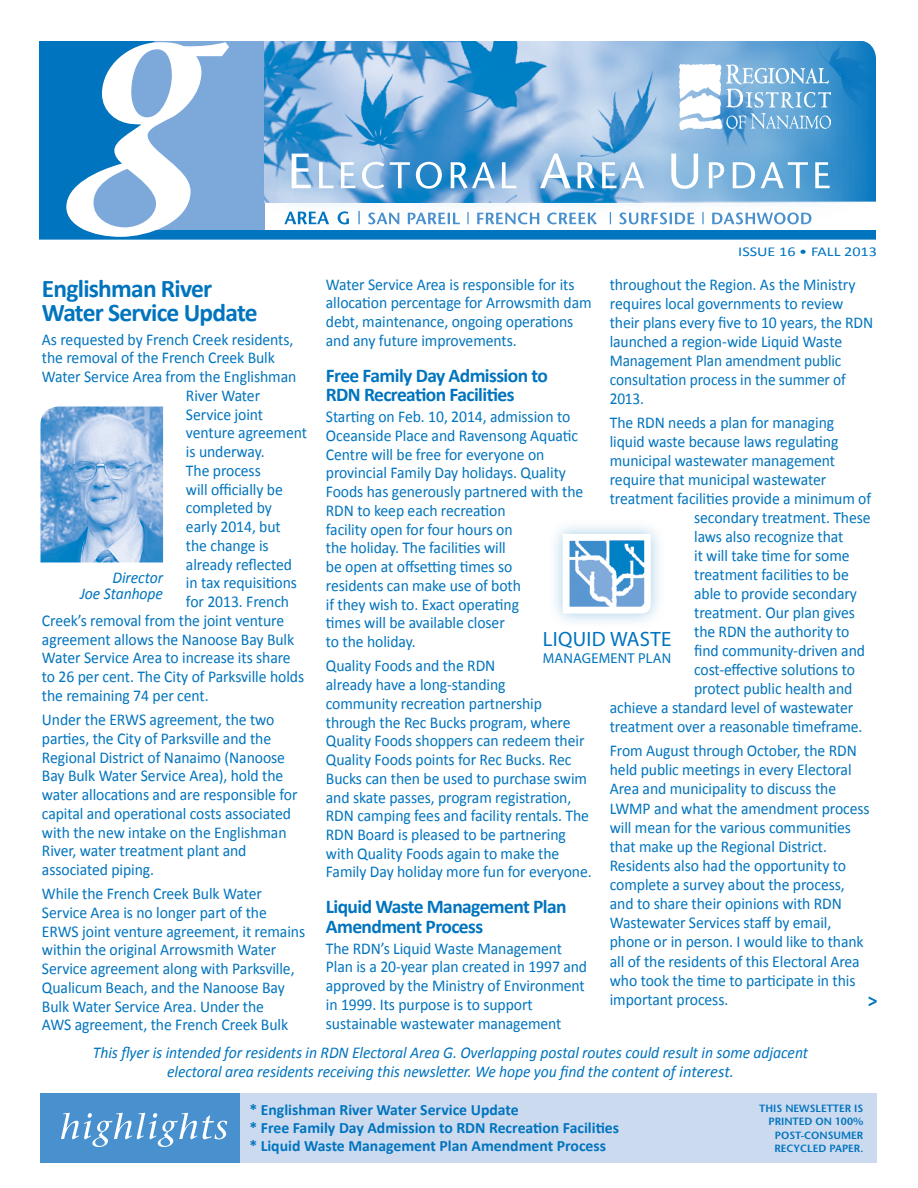
<style>
.page{position:relative;width:918px;height:1188px;background:#fff}
.page>*{position:absolute;margin:0;border:0;box-sizing:border-box;transform-origin:0 0}
.t1{font:700 25.5px/24px "Calibri";letter-spacing:-.03em;color:#0074be}
.t2{font:20.85px "Myriad";letter-spacing:.015em;color:#0074be}
.t3{font:700 19.5px/19.5px "Calibri";letter-spacing:-.03em;color:#0074be}
.t4{font:16.5px/18.8px "Calibri";letter-spacing:-.005em;color:#0074be;scale:.95 1}
.t5{font:italic 16.5px/18.8px "Calibri";letter-spacing:-.005em;color:#0074be;text-align:center;scale:.95 1}
.t6{font:700 15.75px/18px "Calibri";color:#0074be}
.t7{font:14.4px "Myriad";letter-spacing:.015em;color:#0074be}
.t8{font:13.5px "Calibri";color:#0074be;scale:1.2 1}
.t9{font:600 10.5px/13.5px "Stone Sans";color:#0074be;text-align:right}
</style>
<div class="page">
<img style="left:40px;top:406px;width:123px;height:156px">
<div style="left:40px;top:1093px;width:838px;height:69px;background:#ccdaf0"></div>
<div style="left:40px;top:1093px;width:200px;height:69px;background:#4890ce"></div>
<svg style="left:61px;top:1113px;width:166px;height:34px"></svg>
<svg style="left:39px;top:230px;width:837px;height:10px;background:#0b7ac0"></svg>
<div style="left:50px;top:40px;width:214px;height:190px;background:#7da9da"></div>
<svg style="left:39px;top:41px;width:190px;height:196px"></svg>
<img style="left:264px;top:41px;width:612px;height:161px">
<img style="left:679px;top:65px;width:151px;height:59px">
<svg style="left:264px;top:124px;width:592px;height:94px"></svg>
<svg style="left:292px;top:154px;width:538px;height:35px"></svg>
<div style="left:547px;top:519px;width:119px;height:110px;background:#0074be;opacity:.35"></div>
<svg style="left:563px;top:534px;width:88px;height:80px"></svg>
<img style="left:564px;top:536px;width:86px;height:77px">
<svg style="left:284px;top:211px;width:65px;height:13px"></svg>
<svg style="left:358px;top:211px;width:454px;height:13px"></svg>
<p class="t8" style="left:738px;top:244px;width:117px">Issue 16 • FALL 2013</p>
<p class="t4" style="left:326px;top:274px;width:281px">Water Service Area is responsible for its allocation percentage for Arrowsmith dam debt, maintenance, ongoing operations and any future improvements.</p>
<p class="t3" style="left:326px;top:365px;width:223px">Free Family Day Admission to<br>RDN Recreation Facilities</p>
<p class="t4" style="left:326px;top:407px;width:272px">Starting on Feb. 10, 2014, admission to<br>Oceanside Place and Ravensong Aquatic<br>Centre will be free for everyone on provincial Family Day holidays. Quality<br>Foods has generously partnered with the<br>RDN to keep each recreation<br>facility open for four hours on<br>the holiday. The facilities will<br>be open at offsetting times so<br>residents can make use of both<br>if they wish to. Exact operating<br>times will be available closer<br>to the holiday.</p>
<p class="t4" style="left:326px;top:656px;width:281px">Quality Foods and the RDN<br>already have a long-standing<br>community recreation partnership through the Rec Bucks program, where Quality Foods shoppers can redeem their Quality Foods points for Rec Bucks. Rec Bucks can then be used to purchase swim and skate passes, program registration, RDN camping fees and facility rentals. The RDN Board is pleased to be partnering with Quality Foods again to make the Family Day holiday more fun for everyone.</p>
<p class="t3" style="left:326px;top:896px;width:242px">Liquid Waste Management Plan<br>Amendment Process</p>
<p class="t4" style="left:326px;top:938px;width:277px">The RDN’s Liquid Waste Management Plan is a 20-year plan created in 1997 and approved by the Ministry of Environment in 1999. Its purpose is to support sustainable wastewater management</p>
<p class="t4" style="left:610px;top:274px;width:279px">throughout the Region. As the Ministry requires local governments to review their plans every five to 10 years, the RDN launched a region-wide Liquid Waste Management Plan amendment public consultation process in the summer of 2013.</p>
<p class="t4" style="left:610px;top:412px;width:238px">The RDN needs a plan for managing</p>
<p class="t4" style="left:610px;top:431px;width:242px">liquid waste because laws regulating</p>
<p class="t4" style="left:610px;top:450px;width:239px">municipal wastewater management</p>
<p class="t4" style="left:610px;top:469px;width:229px">require that municipal wastewater</p>
<p class="t4" style="left:610px;top:488px;width:277px">treatment facilities provide a minimum of</p>
<p class="t4" style="left:694px;top:507px;width:187px">secondary treatment. These</p>
<p class="t4" style="left:694px;top:526px;width:159px">laws also recognize that</p>
<p class="t4" style="left:694px;top:545px;width:165px">it will take time for some</p>
<p class="t4" style="left:694px;top:564px;width:164px">treatment facilities to be</p>
<p class="t4" style="left:694px;top:583px;width:173px">able to provide secondary</p>
<p class="t4" style="left:694px;top:602px;width:171px">treatment. Our plan gives</p>
<p class="t4" style="left:694px;top:621px;width:165px">the RDN the authority to</p>
<p class="t4" style="left:694px;top:640px;width:181px">find community-driven and</p>
<p class="t4" style="left:694px;top:659px;width:171px">cost-effective solutions to</p>
<p class="t4" style="left:694px;top:678px;width:168px">protect public health and</p>
<p class="t4" style="left:610px;top:697px;width:258px">achieve a standard level of wastewater</p>
<p class="t4" style="left:610px;top:716px;width:268px">treatment over a reasonable timeframe.</p>
<p class="t4" style="left:610px;top:740px;width:275px">From August through October, the RDN held public meetings in every Electoral Area and municipality to discuss the LWMP and what the amendment process will mean for the various communities that make up the Regional District.<br>Residents also had the opportunity to complete a survey about the process, and to share their opinions with RDN Wastewater Services staff by email, phone or in person. I would like to thank all of the residents of this Electoral Area who took the time to participate in this important process.</p>
<p class="t5" style="left:93px;top:1043px;width:754px">This flyer is intended for residents in RDN Electoral Area G. Overlapping postal routes could result in some adjacent electoral area residents receiving this newsletter. We hope you find the content of interest.</p>
<p class="t6" style="left:249px;top:1100px;width:371px">* Englishman River Water Service Update<br>* Free Family Day Admission to RDN Recreation Facilities * Liquid Waste Management Plan Amendment Process</p>
<p class="t9" style="left:759px;top:1101px;width:106px">THIS NEWSLETTER IS<br>PRINTED ON 100%<br>POST-CONSUMER<br>RECYCLED PAPER.</p>
<h1 class="t1" style="left:42px;top:275px;width:217px">Englishman River<br>Water Service Update</h1>
<p class="t4" style="left:42px;top:329px;width:266px">As requested by French Creek residents,</p>
<p class="t4" style="left:42px;top:348px;width:247px">the removal of the French Creek Bulk</p>
<p class="t4" style="left:42px;top:367px;width:269px">Water Service Area from the Englishman</p>
<p class="t4" style="left:186px;top:385px;width:80px">River Water</p>
<p class="t4" style="left:186px;top:404px;width:83px">Service joint</p>
<p class="t4" style="left:186px;top:423px;width:129px">venture agreement</p>
<p class="t4" style="left:186px;top:442px;width:84px">is underway.</p>
<p class="t4" style="left:186px;top:460px;width:80px">The process</p>
<p class="t4" style="left:186px;top:479px;width:103px">will officially be</p>
<p class="t4" style="left:186px;top:498px;width:92px">completed by</p>
<p class="t4" style="left:186px;top:517px;width:101px">early 2014, but</p>
<p class="t4" style="left:186px;top:535px;width:89px">the change is</p>
<p class="t4" style="left:186px;top:554px;width:113px">already reflected</p>
<p class="t4" style="left:186px;top:573px;width:118px">in tax requisitions</p>
<p class="t4" style="left:186px;top:592px;width:110px">for 2013. French</p>
<p class="t4" style="left:42px;top:610px;width:257px">Creek’s removal from the joint venture</p>
<p class="t4" style="left:42px;top:629px;width:267px">agreement allows the Nanoose Bay Bulk</p>
<p class="t4" style="left:42px;top:648px;width:263px">Water Service Area to increase its share</p>
<p class="t4" style="left:42px;top:667px;width:277px">to 26 per cent. The City of Parksville holds</p>
<p class="t4" style="left:42px;top:685px;width:177px">the remaining 74 per cent.</p>
<p class="t4" style="left:42px;top:709px;width:270px">U nder the ERWS agreement, the two parties, the City of Parksville and the Regional District of Nanaimo (Nanoose Bay Bulk Water Service Area), hold the water allocations and are responsible for capital and operational costs associated with the new intake on the Englishman River, water treatment plant and associated piping.</p>
<p class="t4" style="left:42px;top:884px;width:279px">While the French Creek Bulk Water Service Area is no longer part of the ERWS joint venture agreement, it remains within the original Arrowsmith Water Service agreement along with Parksville, Qualicum Beach, and the Nanoose Bay Bulk Water Service Area. U nder the<br>AWS agreement, the French Creek Bulk</p>
<p class="t5" style="left:80px;top:568px;width:89px;line-height:16.5px;text-align:right">Director<br>Joe Stanhope</p>
<p class="t2" style="left:543px;top:629px;width:130px">LIQUID WASTE</p>
<p class="t7" style="left:543px;top:651px;width:130px">MANAGEMENT PLAN</p>
<p class="t3" style="left:868px;top:990px;width:11px">&gt;</p>
</div>
